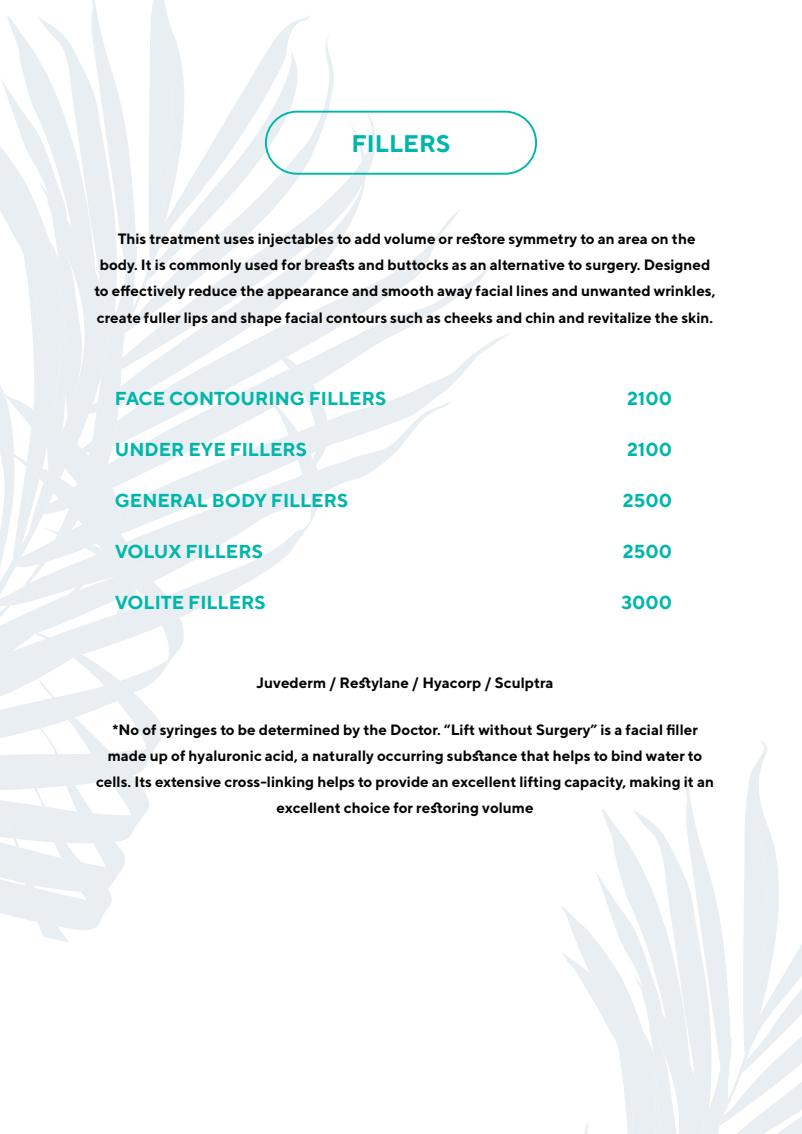
<style>
.page{position:relative;width:802px;height:1134px;background:#fff}
.page>*{position:absolute;margin:0;border:0;box-sizing:border-box;transform-origin:0 0}
.t1{font:700 24px "TT Norms";color:#00b6ac}
.t2{font:700 18.75px "TT Norms";color:#00b6ac}
.t3{font:700 15px/26.2px "TT Norms";color:#040503;text-align:center}
</style>
<div class="page">
<svg style="left:327px;top:262px;width:170px;height:226px"></svg>
<svg style="left:327px;top:210px;width:134px;height:237px"></svg>
<svg style="left:327px;top:369px;width:38px;height:38px"></svg>
<svg style="left:327px;top:110px;width:48px;height:259px"></svg>
<svg style="left:327px;top:37px;width:7px;height:296px"></svg>
<svg style="left:0;top:0;width:327px;height:942px"></svg>
<svg style="left:350px;top:125px;width:15px;height:37px"></svg>
<svg style="left:560px;top:740px;width:242px;height:394px"></svg>
<div style="left:265px;top:111px;width:272px;height:64px;border:2px solid #00b6ac;border-radius:31px"></div>
<p class="t1" style="left:351px;top:128px;width:101px">FILLERS</p>
<p class="t3" style="left:94px;top:225px;width:623px">This treatment uses injectables to add volume or restore symmetry to an area on the<br>body It. is commonly used for breasts and buttocks as an alternative to surgery. Designed to effectively reduce the appearance and smooth away facial lines and unwanted wrinkles, create fuller lips and shape facial contours such as cheeks and chin and revitalize the skin.</p>
<p class="t2" style="left:115px;top:387px;width:273px">FACE CONTOURING FILLERS</p>
<p class="t2" style="left:627px;top:387px;width:46px">2100</p>
<p class="t2" style="left:115px;top:438px;width:194px">UNDER EYE FILLERS</p>
<p class="t2" style="left:627px;top:438px;width:46px">2100</p>
<p class="t2" style="left:115px;top:489px;width:235px">GENERAL BODY FILLERS</p>
<p class="t2" style="left:623px;top:489px;width:51px">2500</p>
<p class="t2" style="left:115px;top:540px;width:150px">VOLUX FILLERS</p>
<p class="t2" style="left:623px;top:540px;width:51px">2500</p>
<p class="t2" style="left:115px;top:591px;width:152px">VOLITE FILLERS</p>
<p class="t2" style="left:621px;top:591px;width:52px">3000</p>
<p class="t3" style="left:257px;top:669px;width:299px">Juvederm / Restylane / Hyacorp / Sculptra</p>
<p class="t3" style="left:96px;top:716px;width:619px">*No of syringes to be determined by the Doctor “. Lift without Surgery” is a facial filler made up of hyaluronic acid a, naturally occurring substance that helps to bind water to cells. Its extensive cross-linking helps to provide an excellent lifting capacity, making it an excellent choice for restoring volume</p>
</div>
